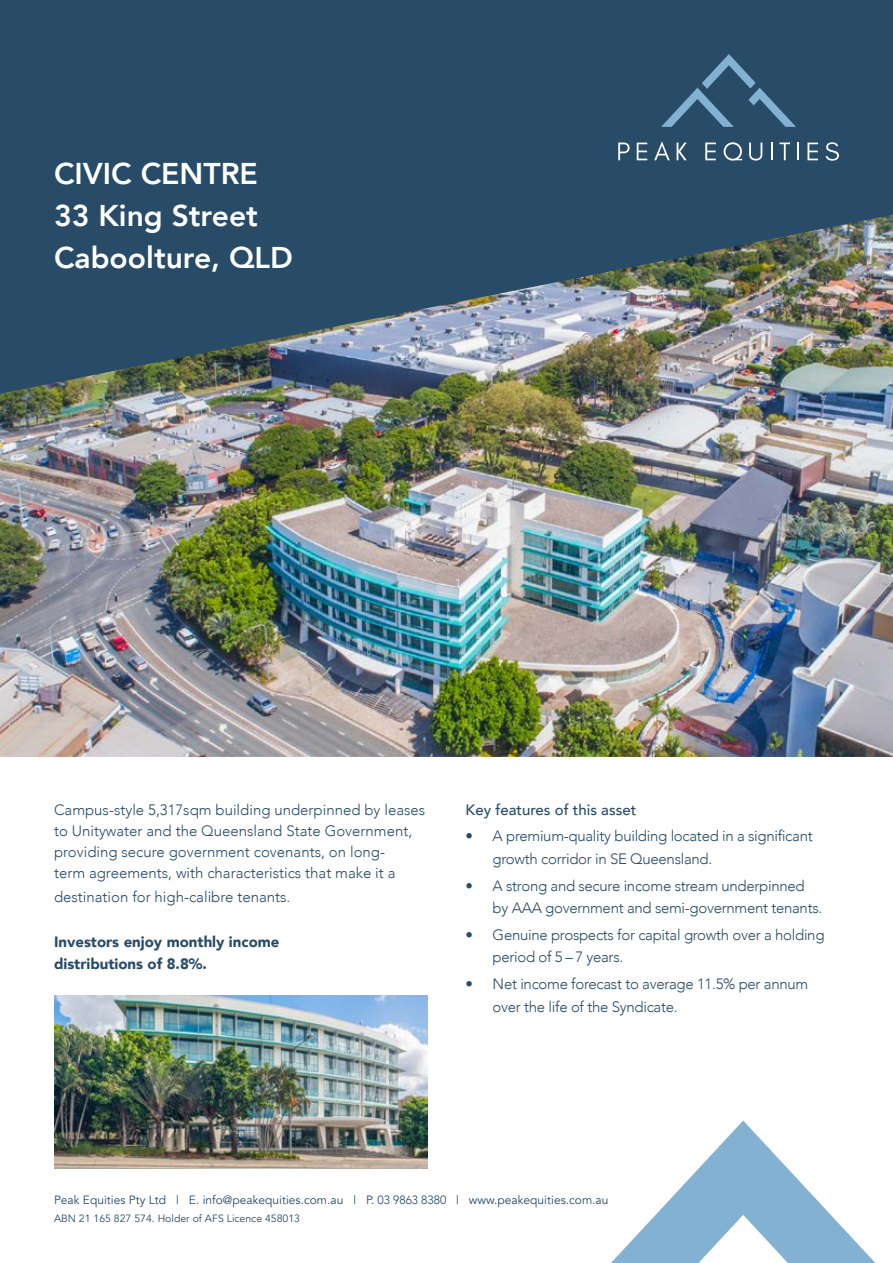
<style>
.page{position:relative;width:893px;height:1263px;background:#fff}
.page>*{position:absolute;margin:0;border:0;box-sizing:border-box;transform-origin:0 0}
.t1{font:800 30px/42px "Avenir";color:#fff}
.t2{font:300 15px/22.5px "Avenir";letter-spacing:-.02em;color:#284b68}
.t3{font:300 15px/21px "Avenir";color:#284b68}
.t4{font:900 15px/22.2px "Avenir";color:#284b68}
.t5{font:500 15px "Avenir";color:#284b68}
.t6{font:12px "Avenir";color:#284b68}
.t7{font:10.5px "Avenir";color:#284b68}
.s1{font-weight:300}
</style>
<div class="page">
<img style="left:0;top:394px;width:893px;height:363px">
<img style="left:0;top:0;width:893px;height:394px">
<svg style="left:618px;top:143px;width:12px;height:17px"></svg>
<svg style="left:637px;top:143px;width:10px;height:17px"></svg>
<svg style="left:654px;top:141px;width:16px;height:19px"></svg>
<svg style="left:677px;top:143px;width:10px;height:17px"></svg>
<svg style="left:705px;top:143px;width:11px;height:17px"></svg>
<svg style="left:724px;top:142px;width:18px;height:19px"></svg>
<svg style="left:749px;top:143px;width:13px;height:18px"></svg>
<svg style="left:771px;top:143px;width:1px;height:17px"></svg>
<svg style="left:779px;top:143px;width:11px;height:17px"></svg>
<svg style="left:797px;top:143px;width:2px;height:17px"></svg>
<svg style="left:807px;top:143px;width:11px;height:17px"></svg>
<svg style="left:826px;top:142px;width:13px;height:19px"></svg>
<svg style="left:661px;top:54px;width:135px;height:73px;background:#375c7a"></svg>
<svg style="left:611px;top:1120px;width:264px;height:143px"></svg>
<img style="left:54px;top:996px;width:373px;height:173px">
<h1 class="t1" style="left:54px;top:153px;width:240px">CIVIC CENTRE<br>33 King Street<br>Caboolture, QLD</h1>
<p class="t3" style="left:54px;top:799px;width:373px">Campus-style 5,317sqm building underpinned by leases to Unitywater and the Queensland State Government, providing secure government covenants, on long-<br>term agreements, with characteristics that make it a</p>
<p class="t3" style="left:54px;top:886px;width:238px">destination for high-calibre tenants.</p>
<p class="t4" style="left:54px;top:930px;width:227px">Investors enjoy monthly income distributions of 8.8%.</p>
<p class="t5" style="left:466px;top:796px;width:172px">Key features of this asset</p>
<p class="t2" style="left:493px;top:825px;width:322px;text-indent:-27px">• A premium-quality building located in a significant growth corridor in SE Queensland.</p>
<p class="t2" style="left:493px;top:874px;width:331px;text-indent:-27px">• A strong and secure income stream underpinned by AAA government and semi-government tenants.</p>
<p class="t2" style="left:493px;top:923px;width:333px;text-indent:-27px">• Genuine prospects for capital growth over a holding period of 5 – 7 years.</p>
<p class="t2" style="left:493px;top:972px;width:317px;text-indent:-27px">• Net income forecast to average 11.5% per annum over the life of the Syndicate.</p>
<p class="t6" style="left:54px;top:1192px;width:556px">Peak Equities Pty Ltd | E. info@peakequities.com.au | P. <span class="s1">03 9863 8380</span> | www.peakequities.com.au</p>
<p class="t7" style="left:54px;top:1212px;width:248px">ABN 21 165 827 574. Holder of AFS Licence 458013</p>
</div>
